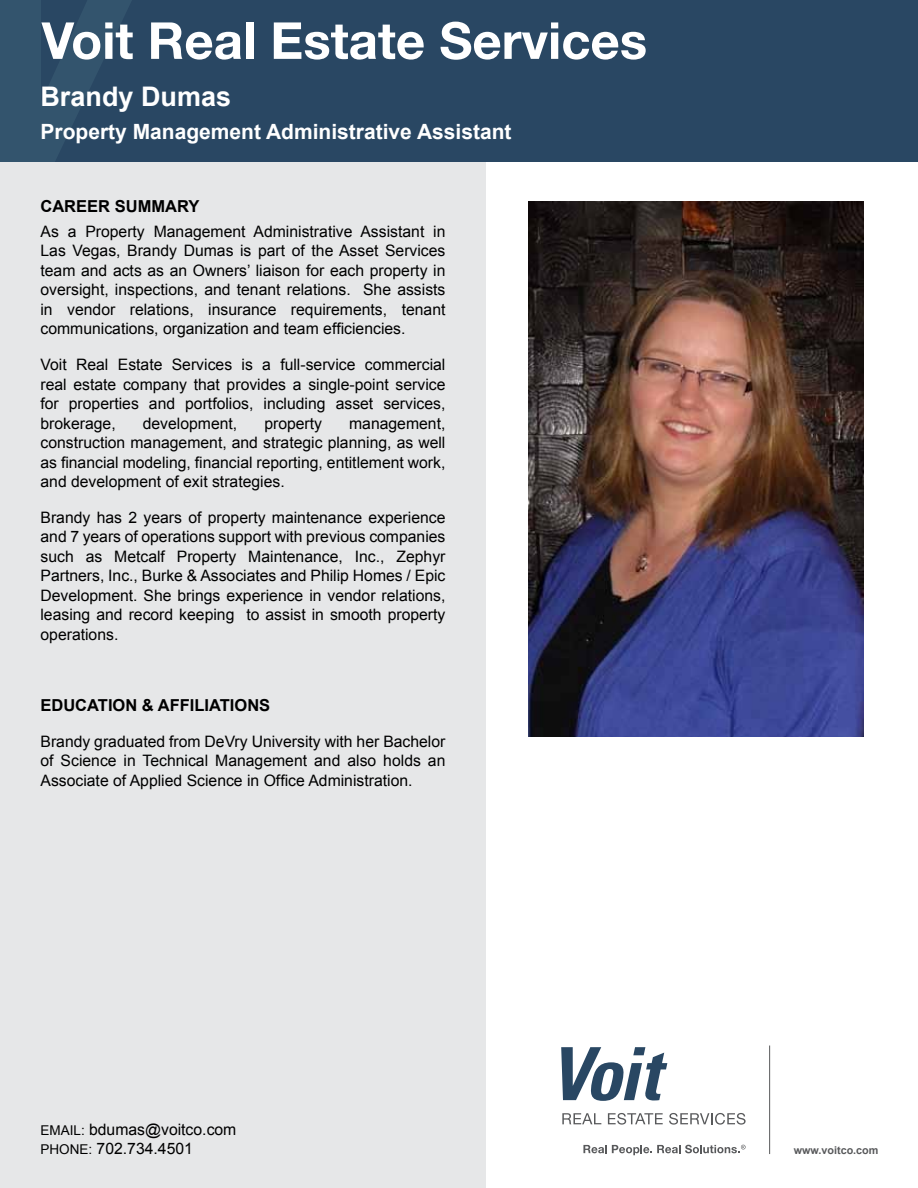
<style>
.page{position:relative;width:918px;height:1188px;background:#fff}
.page>*{position:absolute;margin:0;border:0;box-sizing:border-box;transform-origin:0 0}
.t1{font:700 27px "Arial";color:#fff}
.t2{font:700 21px "Arial";color:#fff}
.t3{font:700 16.5px "Arial";color:#000}
.t4{font:15.75px/19.5px "Arial";color:#000;text-align:justify}
.t5{font:13.5px "Arial";color:#000}
.t6{font:700 10.8px "Arial";color:#58595b}
.s1{font-size:13.5px}
</style>
<div class="page">
<div style="left:0;top:0;width:486px;height:1188px;background:#e6e7e8"></div>
<div style="left:0;top:0;width:918px;height:162px;background:#294763"></div>
<svg style="left:0;top:0;width:133px;height:162px"></svg>
<svg style="left:151px;top:22px;width:90px;height:38px"></svg>
<div style="left:246px;top:22px;width:7px;height:37px;background:#fff"></div>
<svg style="left:274px;top:22px;width:150px;height:38px"></svg>
<svg style="left:440px;top:22px;width:206px;height:38px"></svg>
<svg style="left:583px;top:1145px;width:163px;height:10px"></svg>
<svg style="left:562px;top:1113px;width:39px;height:11px"></svg>
<svg style="left:608px;top:1113px;width:55px;height:12px"></svg>
<svg style="left:669px;top:1113px;width:77px;height:12px"></svg>
<svg style="left:561px;top:1047px;width:106px;height:54px"></svg>
<hr style="left:769px;top:1046px;width:1px;height:108px;background:#58595b">
<img style="left:529px;top:201px;width:335px;height:536px">
<h1 class="t1" style="left:40px;top:79px;width:192px">Brandy Dumas</h1>
<h2 class="t2" style="left:40px;top:118px;width:473px">Property Management Administrative Assistant</h2>
<p class="t3" style="left:40px;top:195px;width:160px">Career Summary</p>
<p class="t4" style="left:40px;top:222px;width:406px">As a Property Management Administrative Assistant in Las Vegas, Brandy Dumas is part of the Asset Services team and acts as an Owners’ liaison for each property in oversight, inspections, and tenant relations. She assists in vendor relations, insurance requirements, tenant communications, organization and team efficiencies.</p>
<p class="t4" style="left:40px;top:355px;width:406px">Voit Real Estate Services is a full-service commercial real estate company that provides a single-point service for properties and portfolios, including asset services, brokerage,</p>
<p class="t4" style="left:143px;top:414px;width:96px">development,</p>
<p class="t4" style="left:264px;top:414px;width:59px">property</p>
<p class="t4" style="left:40px;top:414px;width:406px;text-indent:309px">management, construction management, and strategic planning, as well as financial modeling, financial reporting, entitlement work, and development of exit strategies.</p>
<p class="t4" style="left:40px;top:508px;width:407px">Brandy has 2 years of property maintenance experience and 7 years of operations support with previous companies such as Metcalf Property Maintenance, Inc., Zephyr Partners, Inc., Burke &amp; Associates and Philip Homes / Epic Development. She brings experience in vendor relations, leasing and record keeping to assist in smooth property operations.</p>
<p class="t3" style="left:40px;top:694px;width:229px">Education &amp; Affiliations</p>
<p class="t4" style="left:40px;top:732px;width:406px">Brandy graduated from DeVry University with her Bachelor of Science in Technical Management and also holds an Associate of Applied Science in Office Administration.</p>
<p class="t4" style="left:40px;top:1119px;width:197px;text-indent:41px"><span class="s1">:</span> bdumas@voitco.com<br><span class="s1">Phone:</span> 702.734.4501</p>
<p class="t5" style="left:40px;top:1121px;width:18px">Email</p>
<p class="t6" style="left:794px;top:1143px;width:86px">www.voitco.com</p>
</div>
